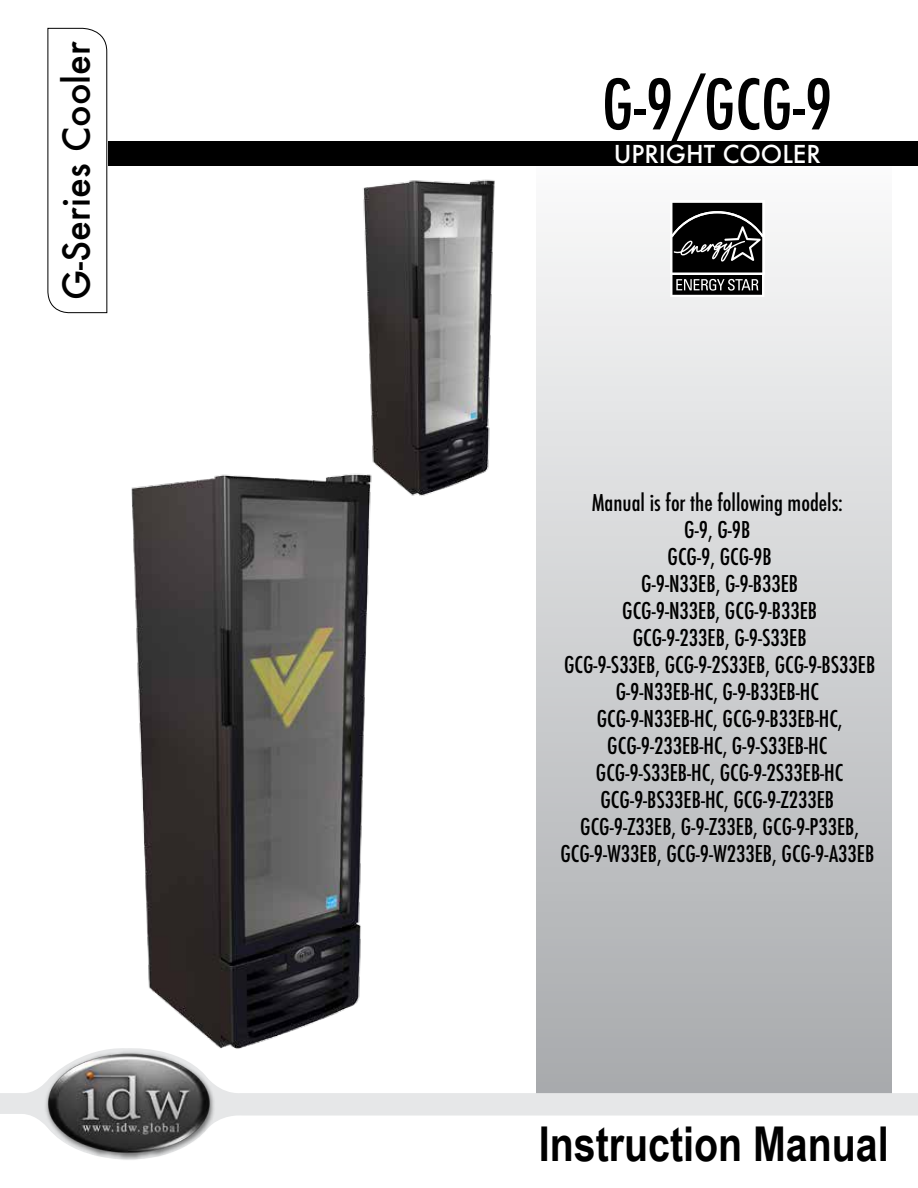
<style>
.page{position:relative;width:918px;height:1188px;background:#fff}
.page>*{position:absolute;margin:0;border:0;box-sizing:border-box;transform-origin:0 0}
.t1{font:500 condensed 67.5px "Futura";color:#000}
.t2{font:700 48px "Arial Narrow";color:#000}
.t3{font:500 36px "Futura";color:#000}
.t4{font:500 24px "Futura";color:#fff}
.t5{font:500 condensed 22.5px/27px "Futura";color:#000;text-align:center}
</style>
<div class="page">
<div style="left:537px;top:145px;width:354px;height:959px;background:linear-gradient(to bottom,#fcfdfd,#a6a9ac)"></div>
<svg style="left:47px;top:28px;width:61px;height:285px"></svg>
<div style="left:108px;top:141px;width:809px;height:25px;background:#000"></div>
<svg style="left:0;top:1045px;width:918px;height:71px"></svg>
<img style="left:33px;top:1045px;width:200px;height:115px">
<div style="left:670px;top:201px;width:94px;height:74px;background:#d7d7d7"></div>
<svg style="left:670px;top:203px;width:94px;height:94px;background:#3a3a3a"></svg>
<img style="left:363px;top:166px;width:214px;height:352px">
<img style="left:68px;top:436px;width:402px;height:654px">
<h3 class="t3" style="left:52px;top:300px;width:260px;rotate:-90deg">G-Series Cooler</h3>
<h1 class="t1" style="left:602px;top:61px;width:232px">G-9/GCG-9</h1>
<p class="t4" style="left:614px;top:137px;width:209px">UPRIGHT COOLER</p>
<p class="t5" style="left:560px;top:489px;width:316px">Manual is for the following models:<br>G-9, G-9B<br>GCG-9, GCG-9B<br>G-9-N33EB, G-9-B33EB<br>GCG-9-N33EB, GCG-9-B33EB<br>GCG-9-233EB, G-9-S33EB<br>GCG-9-S33EB, GCG-9-2S33EB, GCG-9-BS33EB<br>G-9-N33EB-HC, G-9-B33EB-HC<br>GCG-9-N33EB-HC, GCG-9-B33EB-HC,<br>GCG-9-233EB-HC, G-9-S33EB-HC<br>GCG-9-S33EB-HC, GCG-9-2S33EB-HC<br>GCG-9-BS33EB-HC, GCG-9-Z233EB<br>GCG-9-Z33EB, G-9-Z33EB, GCG-9-P33EB,<br>GCG-9-W33EB, GCG-9-W233EB, GCG-9-A33EB</p>
<h2 class="t2" style="left:539px;top:1108px;width:351px">Instruction Manual</h2>
</div>
